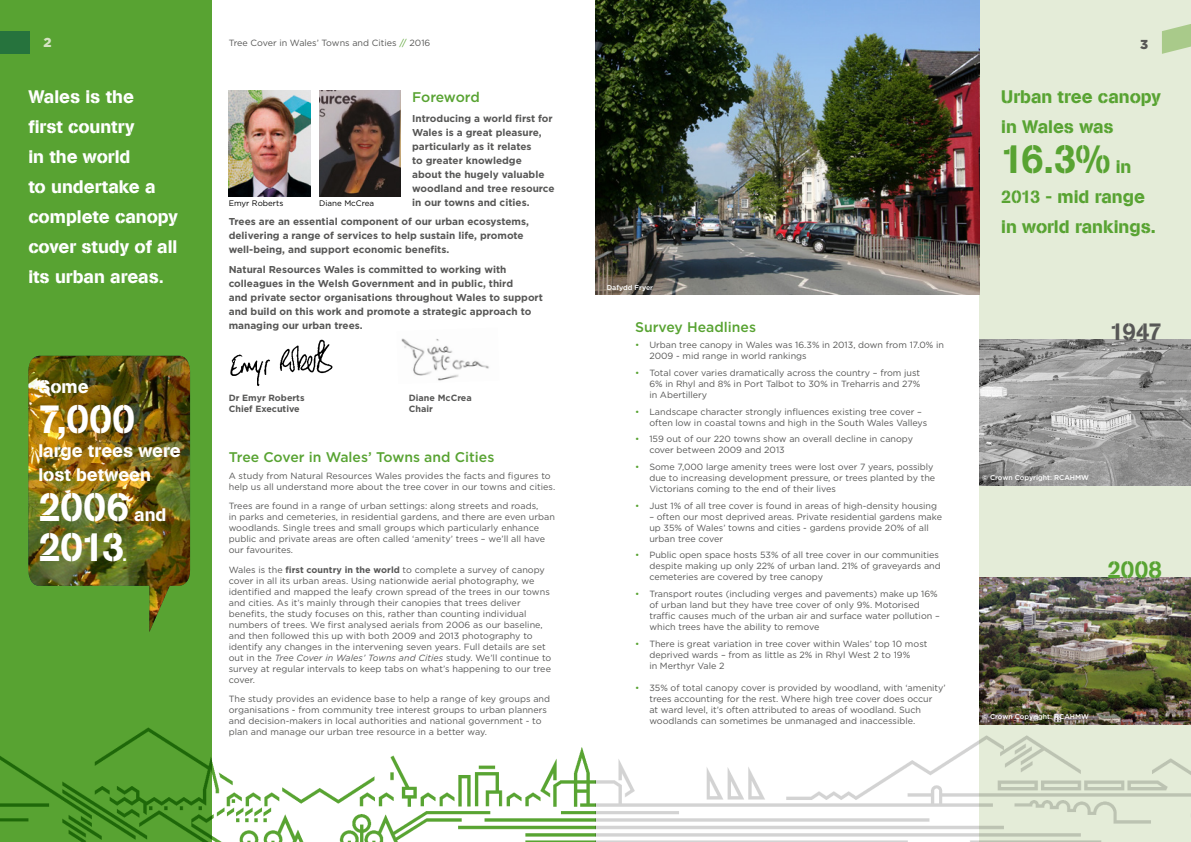
<style>
.page{position:relative;width:1191px;height:842px;background:#fff}
.page>*{position:absolute;margin:0;border:0;box-sizing:border-box;transform-origin:0 0}
.t1{font:40px "AG Book Stencil";color:#fff}
.t2{font:40px "AG Book Stencil";color:#58a332}
.t3{font:24px "AG Book Stencil";color:#575756}
.t4{font:24px "AG Book Stencil";color:#58a332}
.t5{font:18px/30px "AG Book Stencil";color:#fff}
.t6{font:18px/30px "AG Book Stencil";color:#58a332}
.t7{font:500 14px "Gotham";color:#58a332}
.t8{font:900 13px "Gotham";color:#d5e3c3}
.t9{font:900 13px "Gotham";color:#575756}
.t10{font:700 10px/14px "Gotham";color:#575756}
.t11{font:9px/11px "Gotham";color:#575756}
.t12{font:700 9px "Gotham";color:#575756}
.t13{font:8px "Gotham";color:#000}
.t14{font:500 7px "Gotham";color:#fff}
.s1{color:#58a332}
.s2{font-size:20px}
.s3{font-weight:700}
.s4{font-style:italic}
</style>
<div class="page">
<div style="left:979px;top:0;width:212px;height:842px;background:#e4ecd8"></div>
<div style="left:0;top:0;width:212px;height:842px;background:#58a332"></div>
<div style="left:0;top:31px;width:30px;height:23px;background:#26733d"></div>
<svg style="left:1162px;top:24px;width:29px;height:30px"></svg>
<img style="left:0;top:724px;width:1191px;height:118px">
<img style="left:595px;top:0;width:384px;height:295px">
<img style="left:28px;top:356px;width:162px;height:276px">
<img style="left:230px;top:339px;width:103px;height:48px">
<img style="left:401px;top:338px;width:88px;height:43px">
<img style="left:979px;top:339px;width:212px;height:147px">
<img style="left:979px;top:578px;width:212px;height:146px">
<img style="left:229px;top:91px;width:81px;height:106px">
<img style="left:319px;top:91px;width:82px;height:106px">
<h3 class="t8" style="left:43px;top:33px;width:10px">2</h3>
<p class="t11" style="left:229px;top:37px;width:203px">Tree Cover in Wales’ Towns and Cities <span class="s1">//</span> 2016</p>
<h3 class="t9" style="left:1140px;top:35px;width:10px">3</h3>
<h3 class="t5" style="left:28px;top:82px;width:151px">Wales is the<br>first country<br>in the world<br>to undertake a complete canopy cover study of all its urban areas.</h3>
<h3 class="t6" style="left:1001px;top:82px;width:161px">Urban tree canopy in Wales was</h3>
<h3 class="t7" style="left:412px;top:88px;width:69px">Foreword</h3>
<p class="t10" style="left:412px;top:111px;width:144px">Introducing a world first for<br>Wales is a great pleasure, particularly as it relates<br>to greater knowledge<br>about the hugely valuable woodland and tree resource in our towns and cities.</p>
<p class="t10" style="left:229px;top:215px;width:302px">Trees are an essential component of our urban ecosystems, delivering a range of services to help sustain life, promote well-being, and support economic benefits.</p>
<p class="t10" style="left:229px;top:262px;width:316px">Natural Resources Wales is committed to working with colleagues in the Welsh Government and in public, third<br>and private sector organisations throughout Wales to support and build on this work and promote a strategic approach to managing our urban trees.</p>
<h1 class="t2" style="left:1001px;top:135px;width:111px">16.3%</h1>
<h3 class="t6" style="left:1001px;top:152px;width:156px;text-indent:114px">in<br>2013 - mid range in world rankings<span class="s2">.</span></h3>
<p class="t13" style="left:229px;top:198px;width:56px">Emyr Roberts</p>
<p class="t13" style="left:319px;top:198px;width:56px">Diane McCrea</p>
<p class="t14" style="left:607px;top:283px;width:48px">Dafydd Fryer</p>
<h3 class="t7" style="left:635px;top:317px;width:122px">Survey Headlines</h3>
<p class="t11" style="left:649px;top:339px;width:296px;text-indent:-14px"><span class="s1">•</span> Urban tree canopy in Wales was 16.3% in 2013, down from 17.0% in<br>2009 - mid range in world rankings</p>
<p class="t11" style="left:649px;top:367px;width:272px;text-align:justify;text-indent:-14px"><span class="s1">•</span> Total cover varies dramatically across the country – from just 6% in Rhyl and 8% in Port Talbot to 30% in Treharris and 27% in Abertillery</p>
<p class="t11" style="left:649px;top:406px;width:279px;text-indent:-14px"><span class="s1">•</span> Landscape character strongly influences existing tree cover – often low in coastal towns and high in the South Wales Valleys</p>
<p class="t11" style="left:649px;top:433px;width:265px;text-indent:-14px"><span class="s1">•</span> 159 out of our 220 towns show an overall decline in canopy cover between 2009 and 2013</p>
<p class="t11" style="left:649px;top:461px;width:287px;text-indent:-14px"><span class="s1">•</span> Some 7,000 large amenity trees were lost over 7 years, possibly due to increasing development pressure, or trees planted by the<br>Victorians coming to the end of their lives</p>
<p class="t11" style="left:635px;top:500px;width:303px"><span class="s1">•</span> Just 1% of all tree cover is found in areas of high-density housing</p>
<p class="t11" style="left:649px;top:511px;width:294px">– often our most deprived areas. Private residential gardens make up 35% of Wales’ towns and cities - gardens provide 20% of all urban tree cover</p>
<p class="t11" style="left:649px;top:549px;width:293px;text-indent:-14px"><span class="s1">•</span> Public open space hosts 53% of all tree cover in our communities despite making up only 22% of urban land. 21% of graveyards and cemeteries are covered by tree canopy</p>
<p class="t11" style="left:649px;top:588px;width:292px;text-indent:-14px"><span class="s1">•</span> Transport routes (including verges and pavements) make up 16% of urban land but they have tree cover of only 9%. Motorised traffic causes much of the urban air and surface water pollution – which trees have the ability to remove</p>
<p class="t11" style="left:649px;top:638px;width:279px;text-indent:-14px"><span class="s1">•</span> There is great variation in tree cover within Wales’ top 10 most deprived wards – from as little as 2% in Rhyl West 2 to 19%<br>in Merthyr Vale 2</p>
<p class="t11" style="left:649px;top:682px;width:298px;text-indent:-14px"><span class="s1">•</span> 35% of total canopy cover is provided by woodland, with ‘amenity’ trees accounting for the rest. Where high tree cover does occur<br>at ward level, it’s often attributed to areas of woodland. Such woodlands can sometimes be unmanaged and inaccessible.</p>
<h2 class="t3" style="left:1110px;top:317px;width:53px">1947</h2>
<h3 class="t5" style="left:38px;top:371px;width:52px">Some</h3>
<h1 class="t1" style="left:38px;top:395px;width:98px">7,000</h1>
<h3 class="t5" style="left:38px;top:438px;width:144px;line-height:24px">large trees were lost between</h3>
<h1 class="t1" style="left:38px;top:483px;width:92px">2006</h1>
<p class="t12" style="left:229px;top:392px;width:77px">Dr Emyr Roberts</p>
<p class="t12" style="left:409px;top:392px;width:64px">Diane McCrea</p>
<p class="t12" style="left:229px;top:403px;width:72px">Chief Executive</p>
<p class="t12" style="left:409px;top:403px;width:26px">Chair</p>
<h3 class="t7" style="left:229px;top:448px;width:267px">Tree Cover in Wales’ Towns and Cities</h3>
<p class="t11" style="left:229px;top:470px;width:328px">A study from Natural Resources Wales provides the facts and figures to help us all understand more about the tree cover in our towns and cities.</p>
<p class="t11" style="left:229px;top:500px;width:328px">Trees are found in a range of urban settings: along streets and roads,<br>in parks and cemeteries, in residential gardens, and there are even urban woodlands. Single trees and small groups which particularly enhance public and private areas are often called ‘amenity’ trees – we’ll all have our favourites.</p>
<p class="t11" style="left:229px;top:564px;width:324px">Wales is the <span class="s3">first country in the world</span> to complete a survey of canopy cover in all its urban areas. Using nationwide aerial photography, we identified and mapped the leafy crown spread of the trees in our towns and cities. As it’s mainly through their canopies that trees deliver benefits, the study focuses on this, rather than counting individual numbers of trees. We first analysed aerials from 2006 as our baseline, and then followed this up with both 2009 and 2013 photography to identify any changes in the intervening seven years. Full details are set out in the <span class="s4">Tree Cover in Wales’ Towns and Cities</span> study. We’ll continue to survey at regular intervals to keep tabs on what’s happening to our tree cover.</p>
<p class="t11" style="left:229px;top:693px;width:323px">The study provides an evidence base to help a range of key groups and organisations - from community tree interest groups to urban planners and decision-makers in local authorities and national government - to plan and manage our urban tree resource in a better way.</p>
<p class="t14" style="left:982px;top:473px;width:108px">© Crown Copyright: RCAHMW</p>
<h3 class="t5" style="left:134px;top:499px;width:34px">and</h3>
<h1 class="t1" style="left:38px;top:523px;width:87px">2013</h1>
<h3 class="t5" style="left:123px;top:539px;width:6px">.</h3>
<h2 class="t4" style="left:1107px;top:555px;width:56px">2008</h2>
<p class="t14" style="left:982px;top:711px;width:108px">© Crown Copyright: RCAHMW</p>
</div>
